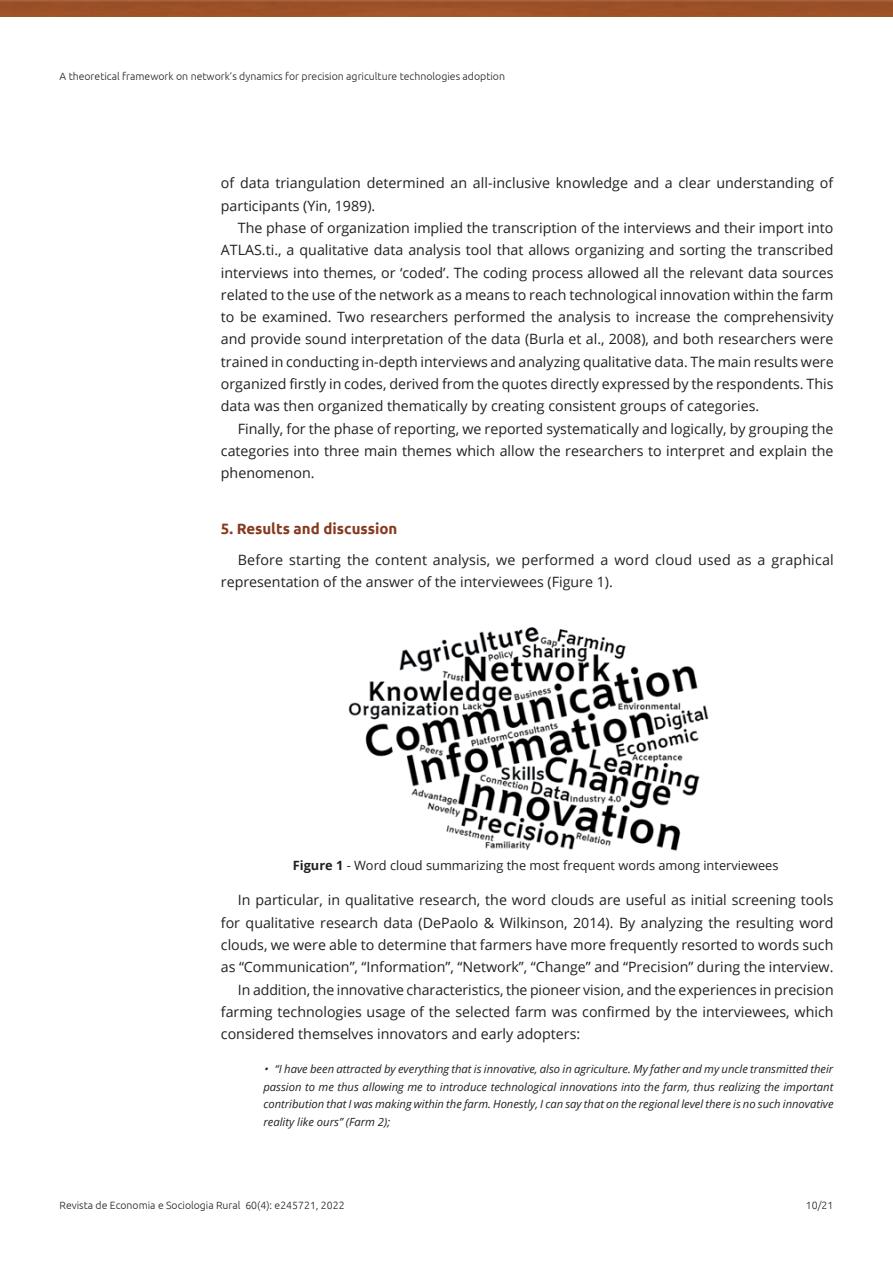
<style>
.page{position:relative;width:893px;height:1263px;background:#fff}
.page>*{position:absolute;margin:0;border:0;box-sizing:border-box;transform-origin:0 0}
.Heading1{font:700 15px "Ubuntu";color:#873a20}
.Paragraph{font:14.25px/22.4px "Open Sans";color:#231f20;text-align:justify}
.FigureCaption{font:12.75px "Open Sans";color:#231f20}
.BlockQuote-Italico{font:italic 11.25px/17.4px "Open Sans";color:#231f20;text-align:justify}
.t1{font:300 10.5px "Ubuntu";color:#231f20}
.s1{font-weight:700}
.s2{font-style:inherit}
</style>
<div class="page">
<img style="left:0;top:0;width:893px;height:17px">
<img style="left:348px;top:627px;width:361px;height:224px">
<p class="t1" style="left:60px;top:70px;width:447px">A theoretical framework on network’s dynamics for precision agriculture technologies adoption</p>
<p class="Paragraph" style="left:221px;top:172px;width:614px">of data triangulation determined an all-inclusive knowledge and a clear understanding of participants (Yin, 1989).</p>
<p class="Paragraph" style="left:221px;top:216px;width:614px;text-indent:17px">The phase of organization implied the transcription of the interviews and their import into ATLAS.ti., a qualitative data analysis tool that allows organizing and sorting the transcribed interviews into themes, or ‘coded’. The coding process allowed all the relevant data sources related to the use of the network as a means to reach technological innovation within the farm to be examined. Two researchers performed the analysis to increase the comprehensivity and provide sound interpretation of the data (Burla et al., 2008), and both researchers were trained in conducting in-depth interviews and analyzing qualitative data. The main results were organized firstly in codes, derived from the quotes directly expressed by the respondents. This data was then organized thematically by creating consistent groups of categories.</p>
<p class="Paragraph" style="left:221px;top:417px;width:614px;text-indent:17px">Finally, for the phase of reporting, we reported systematically and logically, by grouping the categories into three main themes which allow the researchers to interpret and explain the phenomenon.</p>
<p class="Heading1" style="left:221px;top:520px;width:178px">5. Results and discussion</p>
<p class="Paragraph" style="left:221px;top:548px;width:614px;text-indent:17px">Before starting the content analysis, we performed a word cloud used as a graphical representation of the answer of the interviewees (Figure 1).</p>
<p class="FigureCaption" style="left:293px;top:857px;width:487px"><span class="s1">Figure 1</span> - Word cloud summarizing the most frequent words among interviewees</p>
<p class="Paragraph" style="left:221px;top:889px;width:614px;text-indent:17px">In particular, in qualitative research, the word clouds are useful as initial screening tools for qualitative research data (DePaolo &amp; Wilkinson, 2014). By analyzing the resulting word clouds, we were able to determine that farmers have more frequently resorted to words such as “Communication”, “Information”, “Network”, “Change” and “Precision” during the interview.</p>
<p class="Paragraph" style="left:221px;top:978px;width:614px;text-indent:17px">In addition, the innovative characteristics, the pioneer vision, and the experiences in precision farming technologies usage of the selected farm was confirmed by the interviewees, which considered themselves innovators and early adopters:</p>
<p class="BlockQuote-Italico" style="left:263px;top:1060px;width:572px"><span class="s2">•</span> “I have been attracted by everything that is innovative, also in agriculture. My father and my uncle transmitted their passion to me thus allowing me to introduce technological innovations into the farm, thus realizing the important contribution that I was making within the farm. Honestly, I can say that on the regional level there is no such innovative reality like ours” (Farm 2);</p>
<p class="t1" style="left:60px;top:1198px;width:287px">Revista de Economia e Sociologia Rural 60(4): e245721, 2022</p>
<p class="t1" style="left:806px;top:1198px;width:29px">10/21</p>
</div>
